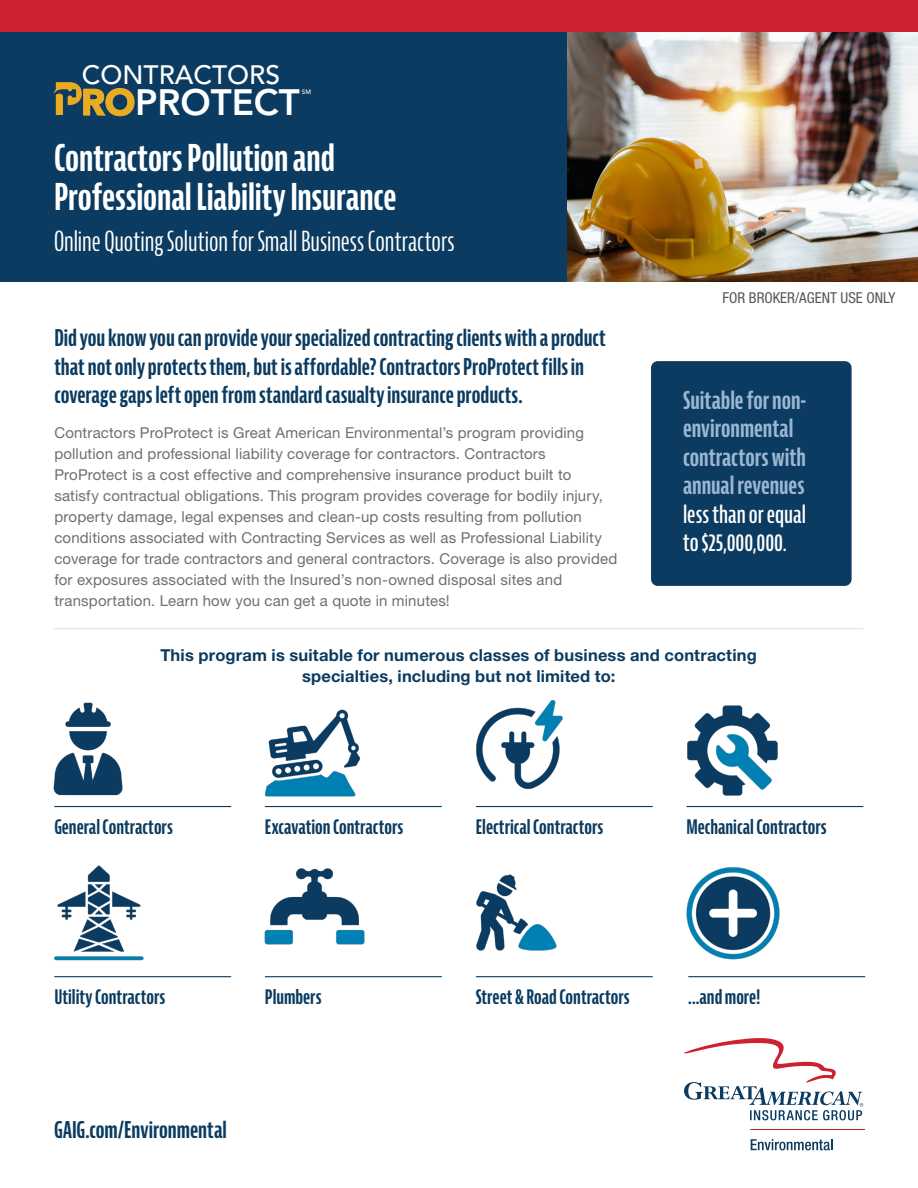
<style>
.page{position:relative;width:918px;height:1188px;background:#fff}
.page>*{position:absolute;margin:0;border:0;box-sizing:border-box;transform-origin:0 0}
.t1{font:800 36.45px "Avenir LT Std";color:#fff}
.t2{font:700 extra-condensed 36px/39px "Bernina Sans";letter-spacing:-.005em;color:#fff}
.t3{font:extra-condensed 27px "Bernina Sans";color:#fff}
.t4{font:500 26.4px "Avenir LT Std";color:#fff}
.t5{font:700 extra-condensed 24px/28.5px "Bernina Sans";color:#9bb6d3}
.t6{font:600 extra-condensed 24px/28.5px "Bernina Sans";letter-spacing:-.005em;color:#fff}
.t7{font:700 extra-condensed 22.5px/28.5px "Bernina Sans";color:#0b3b60}
.t8{font:700 extra-condensed 19.5px "Bernina Sans";color:#0b3b60}
.t9{font:700 16.5px/21px "Helvetica Neue LT Std";letter-spacing:.01em;color:#0b3b60;text-align:center}
.t10{font:15px/21px "Helvetica Neue LT Std";letter-spacing:.01em;color:#6d6f73}
.t11{font:condensed 15px "Helvetica Neue LT Std";color:#575757}
.t12{font:500 6.3px "Avenir LT Std";color:#fff}
.s1{font-weight:900}
</style>
<div class="page">
<div style="left:651px;top:361px;width:201px;height:225px;background:#0b3b60;border-radius:7px"></div>
<img style="left:567px;top:31px;width:351px;height:250px">
<div style="left:0;top:0;width:567px;height:281px;background:#0b3b60"></div>
<div style="left:0;top:0;width:918px;height:31px;background:#cf202f"></div>
<hr style="left:54px;top:806px;width:177px;height:1px;background:#0b3b60">
<hr style="left:54px;top:976px;width:177px;height:1px;background:#0b3b60">
<hr style="left:476px;top:806px;width:177px;height:1px;background:#0b3b60">
<hr style="left:476px;top:976px;width:177px;height:1px;background:#0b3b60">
<hr style="left:688px;top:976px;width:177px;height:1px;background:#0b3b60">
<hr style="left:265px;top:806px;width:177px;height:1px;background:#0b3b60">
<hr style="left:265px;top:976px;width:177px;height:1px;background:#0b3b60">
<hr style="left:686px;top:806px;width:177px;height:1px;background:#0b3b60">
<hr style="left:54px;top:628px;width:809px;height:1px;background:#e3e1da">
<img style="left:53px;top:702px;width:70px;height:94px">
<img style="left:264px;top:709px;width:96px;height:88px">
<img style="left:476px;top:700px;width:87px;height:90px">
<img style="left:687px;top:705px;width:91px;height:91px">
<svg style="left:684px;top:1038px;width:179px;height:82px"></svg>
<svg style="left:751px;top:1139px;width:82px;height:11px"></svg>
<hr style="left:750px;top:1130px;width:115px;height:1px;background:#cf202f">
<svg style="left:54px;top:82px;width:28px;height:33px"></svg>
<img style="left:54px;top:865px;width:90px;height:96px">
<img style="left:264px;top:868px;width:101px;height:77px">
<img style="left:686px;top:867px;width:94px;height:93px">
<img style="left:476px;top:874px;width:81px;height:77px">
<h3 class="t4" style="left:82px;top:60px;width:200px">CONTRACTORS</h3>
<h1 class="t1" style="left:81px;top:81px;width:220px"><span class="s1">RO</span>PROTECT</h1>
<p class="t12" style="left:302px;top:88px;width:11px">SM</p>
<h2 class="t2" style="left:54px;top:140px;width:344px">Contractors Pollution and<br>Professional Liability Insurance</h2>
<h3 class="t3" style="left:54px;top:226px;width:402px">Online Quoting Solution for Small Business Contractors</h3>
<h3 class="t7" style="left:54px;top:324px;width:553px">Did you know you can provide your specialized contracting clients with a product that not only protects them, but is affordable? Contractors ProProtect fills in coverage gaps left open from standard casualty insurance products.</h3>
<p class="t10" style="left:54px;top:422px;width:565px">Contractors ProProtect is Great American Environmental’s program providing pollution and professional liability coverage for contractors. Contractors ProProtect is a cost effective and comprehensive insurance product built to satisfy contractual obligations. This program provides coverage for bodily injury, property damage, legal expenses and clean-up costs resulting from pollution conditions associated with Contracting Services as well as Professional Liability coverage for trade contractors and general contractors. Coverage is also provided for exposures associated with the Insured’s non-owned disposal sites and transportation. Learn how you can get a quote in minutes!</p>
<p class="t11" style="left:723px;top:289px;width:174px">FOR BROKER/AGENT USE ONLY</p>
<h3 class="t5" style="left:683px;top:386px;width:125px">Suitable for non&shy;environmental contractors with annual revenues</h3>
<h3 class="t6" style="left:683px;top:500px;width:124px">less than or equal to $25,000,000.</h3>
<p class="t9" style="left:160px;top:644px;width:598px">This program is suitable for numerous classes of business and contracting specialties, including but not limited to:</p>
<h3 class="t8" style="left:54px;top:815px;width:120px">General Contractors</h3>
<h3 class="t8" style="left:265px;top:815px;width:140px">Excavation Contractors</h3>
<h3 class="t8" style="left:54px;top:986px;width:113px">Utility Contractors</h3>
<h3 class="t8" style="left:265px;top:986px;width:58px">Plumbers</h3>
<h3 class="t7" style="left:54px;top:1117px;width:174px">GAIG.com/Environmental</h3>
<h3 class="t8" style="left:476px;top:815px;width:129px">Electrical Contractors</h3>
<h3 class="t8" style="left:686px;top:815px;width:142px">Mechanical Contractors</h3>
<h3 class="t8" style="left:476px;top:986px;width:155px">Street &amp; Road Contractors</h3>
<h3 class="t8" style="left:688px;top:986px;width:74px">...and more!</h3>
</div>
